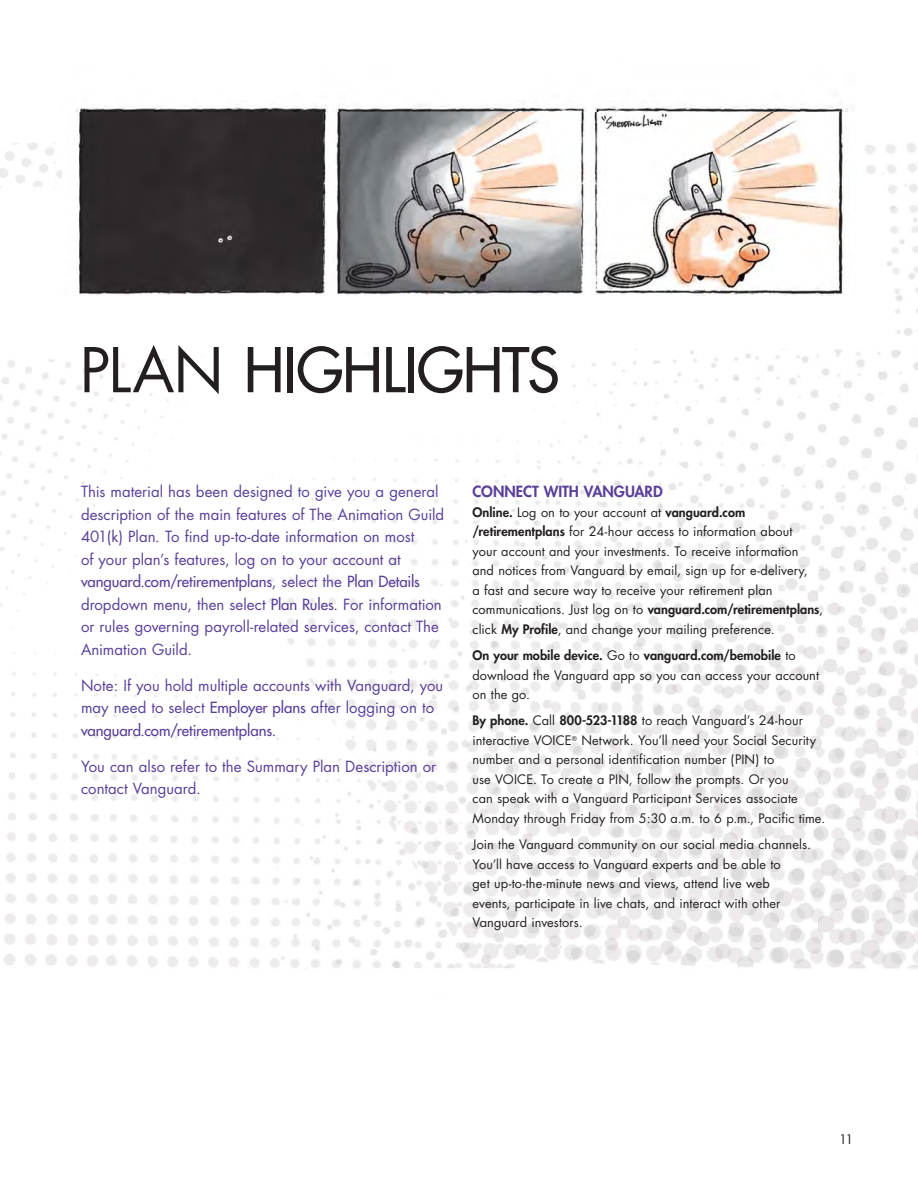
<style>
.page{position:relative;width:918px;height:1188px;background:#fff}
.page>*{position:absolute;margin:0;border:0;box-sizing:border-box;transform-origin:0 0}
.t1{font:500 60px "Futura Std";letter-spacing:-.015em;color:#231f20}
.t2{font:15px/22.5px "Futura";color:#5a3f99}
.t3{font:500 15px "Futura Std";letter-spacing:-.005em;color:#5a3f99}
.t4{font:800 15px "Futura Std";color:#5a3f99}
.t5{font:12.75px/19.5px "Futura";letter-spacing:.005em;color:#231f20}
.t6{font:800 12.75px "Futura Std";letter-spacing:.005em;color:#231f20}
.s1{font-family:"Futura";font-weight:400}
.s2{font-family:"Futura Std";font-weight:500}
.s3{font-family:"Futura Std";font-weight:800}
</style>
<div class="page">
<img style="left:817px;top:143px;width:101px;height:826px">
<img style="left:101px;top:348px;width:562px;height:497px">
<img style="left:663px;top:349px;width:154px;height:620px">
<img style="left:106px;top:845px;width:558px;height:124px">
<img style="left:72px;top:104px;width:783px;height:244px">
<h1 class="t1" style="left:80px;top:342px;width:481px"><span class="s1">PLAN</span> HIGHLIGHTS</h1>
<p class="t2" style="left:81px;top:482px;width:365px">This material has been designed to give you a general description of the main features of The Animation Guild 401(k) Plan. To find up-to-date information on most<br>of your plan’s features, log on to your account at</p>
<p class="t3" style="left:81px;top:575px;width:340px">vanguard.com/retirementplans<span class="s1">, select the</span> Plan Details</p>
<p class="t2" style="left:81px;top:594px;width:362px">dropdown menu, then select <span class="s2">Plan Rules</span>. For information or rules governing payroll-related services, contact The<br>Animation Guild.</p>
<p class="t2" style="left:81px;top:675px;width:364px">Note: If you hold multiple accounts with Vanguard, you may need to select <span class="s2">Employer plans</span> after logging on to</p>
<p class="t3" style="left:81px;top:723px;width:197px">vanguard.com/retirementplans<span class="s1">.</span></p>
<p class="t2" style="left:81px;top:756px;width:357px">You can also refer to the Summary Plan Description or contact Vanguard.</p>
<p class="t4" style="left:473px;top:485px;width:192px">CONNECT WITH VANGUARD</p>
<p class="t5" style="left:473px;top:503px;width:337px"><span class="s3">Online.</span> Log on to your account at <span class="s3">vanguard.com /retirementplans</span> for 24-hour access to information about your account and your investments. To receive information and notices from Vanguard by email, sign up for e-delivery, a fast and secure way to receive your retirement plan</p>
<p class="t6" style="left:473px;top:604px;width:352px"><span class="s1">communications. Just log on to</span> vanguard.com/retirementplans<span class="s1">,</span></p>
<p class="t5" style="left:473px;top:620px;width:304px">click <span class="s3">My Profile</span>, and change your mailing preference.</p>
<p class="t6" style="left:472px;top:649px;width:325px">On your mobile device. <span class="s1">Go to</span> vanguard.com/bemobile <span class="s1">to</span></p>
<p class="t5" style="left:472px;top:666px;width:348px">download the Vanguard app so you can access your account on the go.</p>
<p class="t5" style="left:472px;top:712px;width:354px"><span class="s3">By phone.</span> Call <span class="s3">800-523-1188</span> to reach Vanguard’s 24-hour interactive VOICE<sup>®</sup> Network. You’ll need your Social Security number and a personal identification number (PIN) to<br>use VOICE. To create a PIN, follow the prompts. Or you<br>can speak with a Vanguard Participant Services associate Monday through Friday from 5:30 a.m. to 6 p.m., Pacific time.</p>
<p class="t5" style="left:472px;top:836px;width:340px">Join the Vanguard community on our social media channels.<br>You’ll have access to Vanguard experts and be able to<br>get up-to-the-minute news and views, attend live web events, participate in live chats, and interact with other Vanguard investors.</p>
<p class="t5" style="left:839px;top:1130px;width:15px">11</p>
</div>
